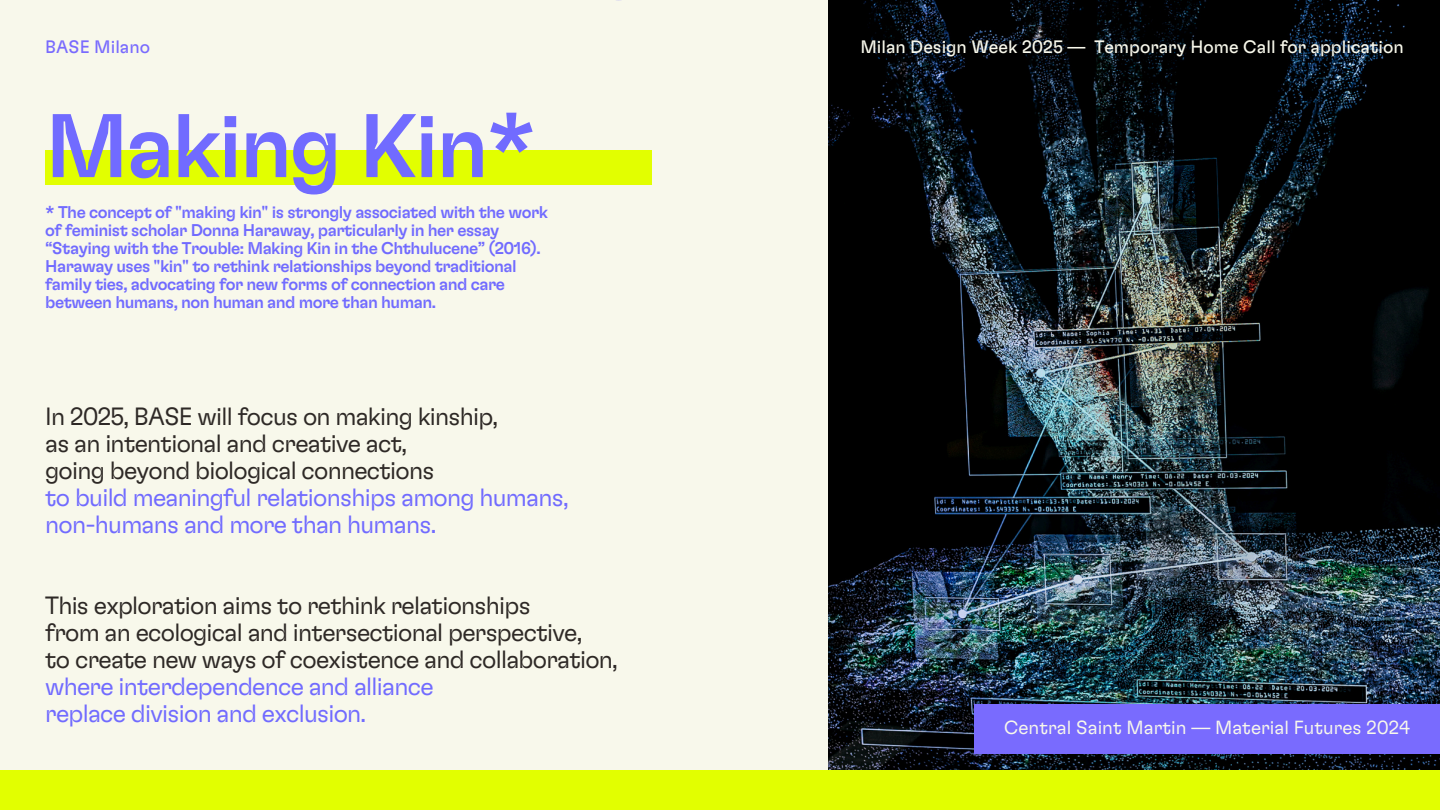
<style>
.page{position:relative;width:1440px;height:810px;background:#f8f8eb}
.page>*{position:absolute;margin:0;border:0;box-sizing:border-box;transform-origin:0 0}
.t1{font:500 90px "GT Flexa";letter-spacing:-.03em;color:#716bff}
.t2{font:300 25px/27px "GT Flexa";letter-spacing:-.03em;color:#2e2926}
.t3{font:300 19px "GT Flexa";color:#f8f8eb}
.t4{font:18px "GT Flexa";color:#f8f8eb}
.t5{font:18px "GT Flexa";color:#796bfe}
.t6{font:500 17px/18px "GT Flexa";letter-spacing:-.03em;color:#716bff}
.s1{color:#716bff}
</style>
<div class="page">
<div style="left:45px;top:150px;width:607px;height:34px;background:#e2ff00"></div>
<img style="left:829px;top:0;width:611px;height:770px">
<div style="left:0;top:770px;width:1440px;height:40px;background:#e2ff00"></div>
<div style="left:974px;top:704px;width:466px;height:50px;background:#796bfe"></div>
<h1 class="t5" style="left:45px;top:38px;width:106px">BASE Milano</h1>
<p class="t1" style="left:45px;top:105px;width:493px">Making Kin*</p>
<p class="t6" style="left:45px;top:204px;width:504px">* The concept of "making kin" is strongly associated with the work of feminist scholar Donna Haraway, particularly in her essay</p>
<p class="t6" style="left:45px;top:240px;width:497px">“Staying with the Trouble: Making Kin in the Chthulucene” (2016).</p>
<p class="t6" style="left:45px;top:258px;width:473px">Haraway uses "kin" to rethink relationships beyond traditional family ties, advocating for new forms of connection and care between humans, non human and more than human.</p>
<h3 class="t2" style="left:45px;top:404px;width:525px">In 2025, BASE will focus on making kinship,<br>as an intentional and creative act,<br>going beyond biological connections<br><span class="s1">to build meaningful relationships among humans, non-humans and more than humans.</span></h3>
<h3 class="t2" style="left:45px;top:593px;width:574px">This exploration aims to rethink relationships<br>from an ecological and intersectional perspective,<br>to create new ways of coexistence and collaboration, <span class="s1">where interdependence and alliance<br>replace division and exclusion.</span></h3>
<h2 class="t4" style="left:860px;top:38px;width:545px">Milan Design Week 2025 — Temporary Home Call for application</h2>
<h3 class="t3" style="left:1004px;top:718px;width:407px">Central Saint Martin — Material Futures 2024</h3>
</div>
